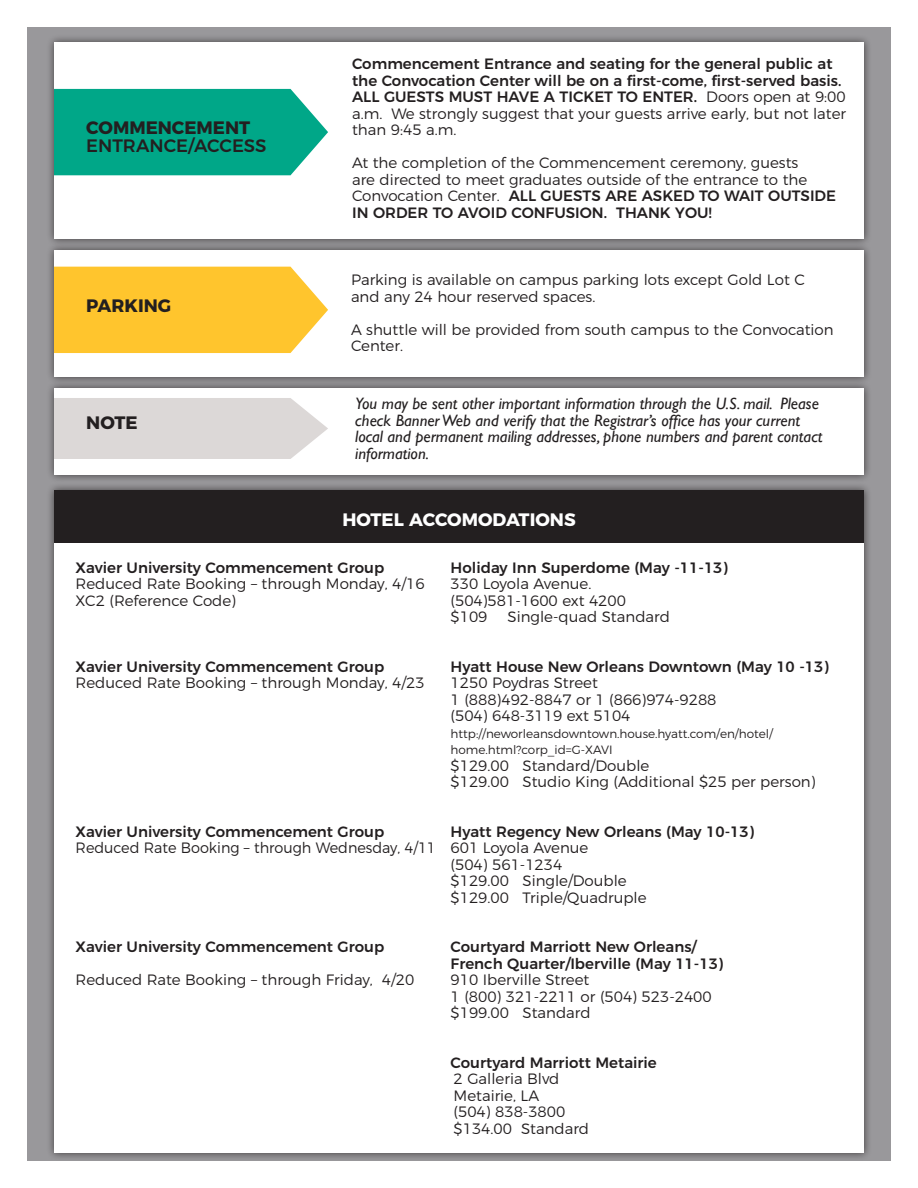
<style>
.page{position:relative;width:918px;height:1188px;background:#fff}
.page>*{position:absolute;margin:0;border:0;box-sizing:border-box;transform-origin:0 0}
.t1{font:700 18px "Montserrat";color:#231f20}
.t2{font:700 18px "Montserrat";color:#fff}
.t3{font:500 18px "Montserrat";color:#231f20}
.t4{font:italic 16.5px/16.5px "Gill Sans";color:#231f20}
.t5{font:300 15px/16.5px "Montserrat";color:#231f20}
.t6{font:500 15px/16.5px "Montserrat";color:#231f20}
.t7{font:300 15px "Montserrat";color:#231f20;scale:.96 1}
.t8{font:300 12px "Montserrat";color:#231f20}
.s1{font-weight:300}
.s2{font-weight:500}
</style>
<div class="page">
<div style="left:27px;top:27px;width:864px;height:1134px;background:#99989b"></div>
<div style="left:46px;top:482px;width:826px;height:679px;background:#231f20;opacity:.75"></div>
<div style="left:54px;top:490px;width:810px;height:662px;background:#fff"></div>
<div style="left:46px;top:242px;width:826px;height:144px;background:#231f20;opacity:.75"></div>
<div style="left:54px;top:251px;width:810px;height:126px;background:#fff"></div>
<div style="left:46px;top:380px;width:826px;height:103px;background:#231f20;opacity:.75"></div>
<div style="left:54px;top:388px;width:810px;height:87px;background:#fff"></div>
<div style="left:54px;top:267px;width:274px;height:86px;background:#ffc52d"></div>
<div style="left:54px;top:398px;width:274px;height:61px;background:#dcd8d7"></div>
<div style="left:54px;top:490px;width:809px;height:53px;background:#231f20"></div>
<div style="left:46px;top:34px;width:826px;height:213px;background:#231f20;opacity:.75"></div>
<div style="left:54px;top:42px;width:810px;height:196px;background:#fff"></div>
<svg style="left:54px;top:89px;width:274px;height:86px"></svg>
<p class="t1" style="left:86px;top:113px;width:165px">COMMENCEMENT</p>
<p class="t3" style="left:86px;top:132px;width:182px">ENTRANCE/ACCESS</p>
<p class="t1" style="left:86px;top:291px;width:86px">PARKING</p>
<p class="t1" style="left:86px;top:408px;width:53px">NOTE</p>
<p class="t6" style="left:352px;top:55px;width:496px">Commencement Entrance and seating for the general public at the Convocation Center will be on a first-come, first-served basis.<br>ALL GUESTS MUST HAVE A TICKET TO ENTER. <span class="s1">Doors open at 9:00 a.m. We strongly suggest that your guests arrive early, but not later than 9:45 a.m.</span></p>
<p class="t5" style="left:352px;top:154px;width:486px">At the completion of the Commencement ceremony, guests<br>are directed to meet graduates outside of the entrance to the Convocation Center. <span class="s2">ALL GUESTS ARE ASKED TO WAIT OUTSIDE IN ORDER TO AVOID CONFUSION. THANK YOU!</span></p>
<p class="t5" style="left:351px;top:270px;width:455px">Parking is available on campus parking lots except Gold Lot C and any 24 hour reserved spaces.</p>
<p class="t5" style="left:351px;top:320px;width:484px">A shuttle will be provided from south campus to the Convocation<br>Center.</p>
<p class="t4" style="left:355px;top:396px;width:469px">You may be sent other important information through the U.S. mail. Please check Banner Web and verify that the Registrar’s office has your current local and permanent mailing addresses, phone numbers and parent contact information.</p>
<p class="t2" style="left:342px;top:505px;width:235px">HOTEL ACCOMODATIONS</p>
<p class="t6" style="left:76px;top:558px;width:310px">Xavier University Commencement Group</p>
<p class="t6" style="left:451px;top:558px;width:279px">Holiday Inn Superdome (May -11-13)</p>
<p class="t5" style="left:76px;top:575px;width:351px">Reduced Rate Booking – through Monday, 4/16</p>
<p class="t5" style="left:451px;top:575px;width:142px">330 Loyola Avenue.</p>
<p class="t5" style="left:76px;top:591px;width:162px">XC2 (Reference Code)</p>
<p class="t5" style="left:451px;top:591px;width:177px">(504)581-1600 ext 4200</p>
<p class="t5" style="left:451px;top:608px;width:38px">$109</p>
<p class="t5" style="left:508px;top:608px;width:164px">Single-quad Standard</p>
<p class="t6" style="left:76px;top:657px;width:310px">Xavier University Commencement Group</p>
<p class="t6" style="left:451px;top:657px;width:380px">Hyatt House New Orleans Downtown (May 10 -13)</p>
<p class="t5" style="left:76px;top:674px;width:351px">Reduced Rate Booking – through Monday, 4/23</p>
<p class="t5" style="left:451px;top:674px;width:149px">1250 Poydras Street</p>
<p class="t5" style="left:451px;top:690px;width:267px">1 (888)492-8847 or 1 (866)974-9288</p>
<p class="t5" style="left:451px;top:707px;width:181px">(504) 648-3119 ext 5104</p>
<p class="t8" style="left:451px;top:724px;width:324px">http://neworleansdowntown.house.hyatt.com/en/hotel/</p>
<p class="t8" style="left:451px;top:741px;width:164px">home.html?corp_id=G-XAVI</p>
<p class="t5" style="left:451px;top:756px;width:200px">$129.00 Standard/Double</p>
<p class="t5" style="left:451px;top:773px;width:366px">$129.00 Studio King (Additional $25 per person)</p>
<p class="t6" style="left:76px;top:822px;width:310px">Xavier University Commencement Group</p>
<p class="t6" style="left:451px;top:822px;width:305px">Hyatt Regency New Orleans (May 10-13)</p>
<p class="t7" style="left:76px;top:836px;width:536px">Reduced Rate Booking – through Wednesday, 4/11 601 Loyola Avenue</p>
<p class="t5" style="left:451px;top:855px;width:113px">(504) 561-1234</p>
<p class="t5" style="left:451px;top:872px;width:178px">$129.00 Single/Double</p>
<p class="t5" style="left:451px;top:888px;width:198px">$129.00 Triple/Quadruple</p>
<p class="t6" style="left:76px;top:938px;width:310px">Xavier University Commencement Group</p>
<p class="t6" style="left:451px;top:938px;width:248px">Courtyard Marriott New Orleans/</p>
<p class="t6" style="left:451px;top:954px;width:274px">French Quarter/Iberville (May 11-13)</p>
<p class="t5" style="left:76px;top:971px;width:340px">Reduced Rate Booking – through Friday, 4/20</p>
<p class="t5" style="left:451px;top:971px;width:140px">910 Iberville Street</p>
<p class="t5" style="left:451px;top:987px;width:263px">1 (800) 321-2211 or (504) 523-2400</p>
<p class="t5" style="left:451px;top:1004px;width:142px">$199.00 Standard</p>
<p class="t6" style="left:451px;top:1053px;width:208px">Courtyard Marriott Metairie</p>
<p class="t5" style="left:454px;top:1070px;width:107px">2 Galleria Blvd</p>
<p class="t5" style="left:454px;top:1086px;width:87px">Metairie, LA</p>
<p class="t5" style="left:454px;top:1103px;width:113px">(504) 838-3800</p>
<p class="t5" style="left:454px;top:1119px;width:137px">$134.00 Standard</p>
</div>
